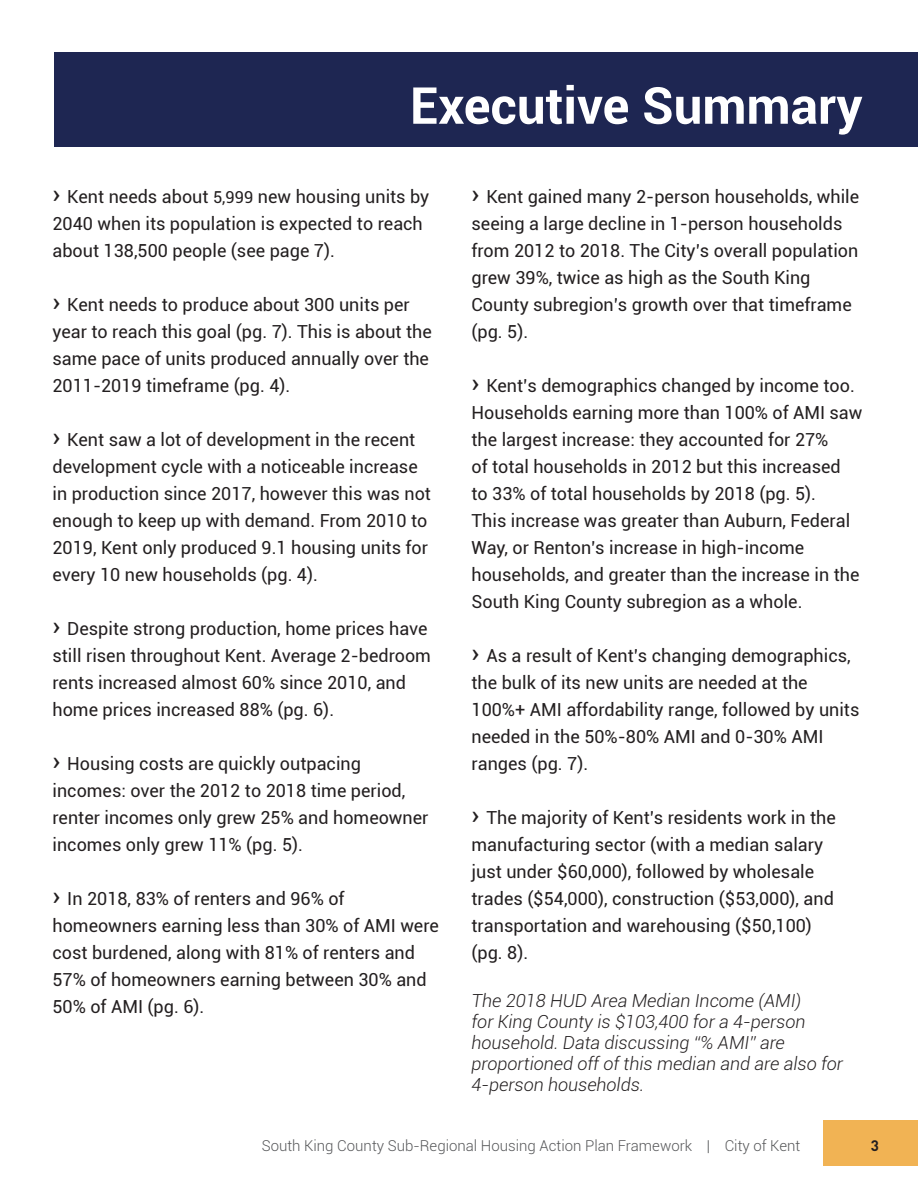
<style>
.page{position:relative;width:918px;height:1188px;background:#fff}
.page>*{position:absolute;margin:0;border:0;box-sizing:border-box;transform-origin:0 0}
.Heading_Title{font:700 51px "Roboto";color:#fff}
.Large_Number_Call_Ou{font:18px/27px "Roboto";color:#231f20}
.Large_Number_Call_Ou-2{font:italic 300 18px/21px "Roboto";color:#231f20}
.t1{font:300 15px "Roboto";color:#57585a}
.t2{font:700 15px "DIN Pro";color:#231f20}
.s1{font-size:27px}
.s2{font-size:16.5px}
</style>
<div class="page">
<div style="left:824px;top:1120px;width:94px;height:46px;background:#f1b354"></div>
<div style="left:54px;top:52px;width:864px;height:95px;background:#1e2652"></div>
<p class="Heading_Title" style="left:410px;top:70px;width:454px">Executive Summary</p>
<p class="Large_Number_Call_Ou" style="left:52px;top:183px;width:378px"><span class="s1">›</span> Kent needs about <span class="s2">5,999</span> new housing units by<br>2040 when its population is expected to reach about 138,500 people (see page 7).</p>
<p class="Large_Number_Call_Ou" style="left:52px;top:291px;width:381px"><span class="s1">›</span> Kent needs to produce about 300 units per year to reach this goal (pg. 7). This is about the same pace of units produced annually over the 2011-2019 timeframe (pg. 4).</p>
<p class="Large_Number_Call_Ou" style="left:52px;top:426px;width:380px"><span class="s1">›</span> Kent saw a lot of development in the recent development cycle with a noticeable increase in production since 2017, however this was not enough to keep up with demand. From 2010 to 2019, Kent only produced 9.1 housing units for every 10 new households (pg. 4).</p>
<p class="Large_Number_Call_Ou" style="left:52px;top:615px;width:380px"><span class="s1">›</span> Despite strong production, home prices have still risen throughout Kent. Average 2-bedroom rents increased almost 60% since 2010, and home prices increased 88% (pg. 6).</p>
<p class="Large_Number_Call_Ou" style="left:52px;top:750px;width:378px"><span class="s1">›</span> Housing costs are quickly outpacing incomes: over the 2012 to 2018 time period, renter incomes only grew 25% and homeowner incomes only grew 11% (pg. 5).</p>
<p class="Large_Number_Call_Ou" style="left:52px;top:885px;width:388px"><span class="s1">›</span> In 2018, 83% of renters and 96% of homeowners earning less than 30% of AMI were cost burdened, along with 81% of renters and 57% of homeowners earning between 30% and 50% of AMI (pg. 6).</p>
<p class="Large_Number_Call_Ou" style="left:472px;top:182px;width:389px"><span class="s1">›</span> Kent gained many 2-person households, while seeing a large decline in 1-person households from 2012 to 2018. The City’s overall population grew 39%, twice as high as the South King County subregion’s growth over that timeframe (pg. 5).</p>
<p class="Large_Number_Call_Ou" style="left:472px;top:371px;width:392px"><span class="s1">›</span> Kent’s demographics changed by income too.<br>Households earning more than 100% of AMI saw the largest increase: they accounted for 27%<br>of total households in 2012 but this increased<br>to 33% of total households by 2018 (pg. 5).<br>This increase was greater than Auburn, Federal Way, or Renton’s increase in high-income households, and greater than the increase in the South King County subregion as a whole.</p>
<p class="Large_Number_Call_Ou" style="left:472px;top:641px;width:389px"><span class="s1">›</span> As a result of Kent’s changing demographics, the bulk of its new units are needed at the 100%+ AMI affordability range, followed by units needed in the 50%-80% AMI and 0-30% AMI ranges (pg. 7).</p>
<p class="Large_Number_Call_Ou" style="left:472px;top:803px;width:366px"><span class="s1">›</span> The majority of Kent’s residents work in the manufacturing sector (with a median salary just under $60,000), followed by wholesale trades ($54,000), construction ($53,000), and transportation and warehousing ($50,100)</p>
<p class="Large_Number_Call_Ou" style="left:472px;top:938px;width:58px">(pg. 8).</p>
<p class="Large_Number_Call_Ou-2" style="left:472px;top:989px;width:373px">The 2018 HUD Area Median Income (AMI)<br>for King County is $103,400 for a 4-person household. Data discussing “% AMI” are proportioned off of this median and are also for 4-person households.</p>
<p class="t1" style="left:262px;top:1136px;width:540px">South King County Sub-Regional Housing Action Plan Framework | City of Kent</p>
<p class="t2" style="left:871px;top:1136px;width:10px">3</p>
</div>
